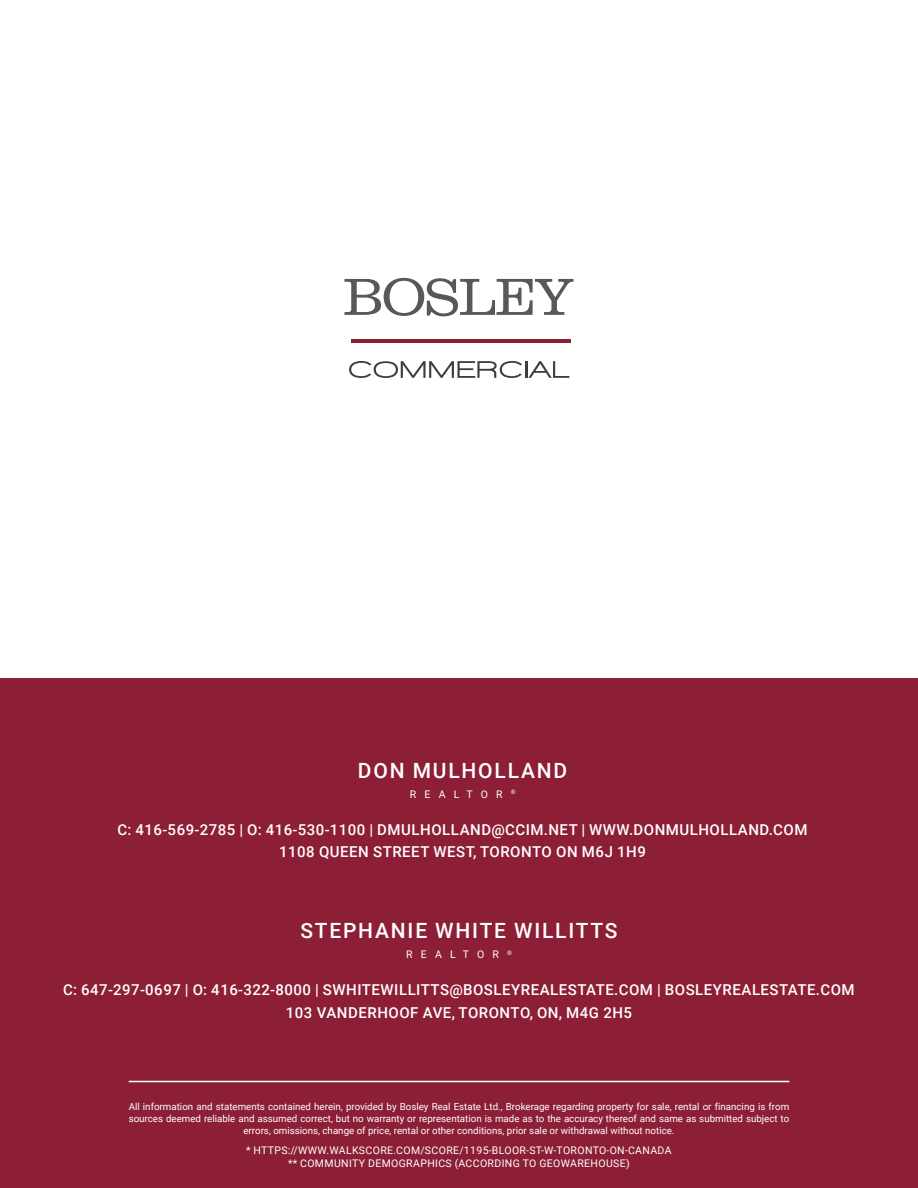
<style>
.page{position:relative;width:918px;height:1188px;background:#fff}
.page>*{position:absolute;margin:0;border:0;box-sizing:border-box;transform-origin:0 0}
.t1{font:500 21px "Roboto";letter-spacing:.085em;color:#fff}
.t2{font:500 15px "Roboto";letter-spacing:.035em;color:#fff}
.t3{font:10.5px/12.6px "Roboto";letter-spacing:.035em;color:#fff;text-align:center}
.t4{font:10.5px "Roboto";letter-spacing:.785em;color:#fff}
.t5{font:9.75px/12.1px "Roboto";color:#fff;text-align:center}
</style>
<div class="page">
<div style="left:0;top:678px;width:918px;height:510px;background:#8c1e36"></div>
<hr style="left:129px;top:1081px;width:660px;height:1px;background:#fff">
<hr style="left:351px;top:339px;width:220px;height:4px;background:#8c1e36">
<svg style="left:344px;top:278px;width:230px;height:38px"></svg>
<svg style="left:349px;top:361px;width:220px;height:17px"></svg>
<h1 class="t1" style="left:358px;top:756px;width:211px">DON MULHOLLAND</h1>
<p class="t4" style="left:410px;top:787px;width:107px">REALTOR <sup>®</sup></p>
<h2 class="t2" style="left:118px;top:819px;width:692px">C: 416-569-2785 | O: 416-530-1100 | DMULHOLLAND@CCIM.NET | WWW.DONMULHOLLAND.COM</h2>
<h2 class="t2" style="left:279px;top:841px;width:368px">1108 QUEEN STREET WEST, TORONTO ON M6J 1H9</h2>
<h1 class="t1" style="left:300px;top:916px;width:319px">STEPHANIE WHITE WILLITTS</h1>
<p class="t4" style="left:406px;top:947px;width:107px">REALTOR <sup>®</sup></p>
<h2 class="t2" style="left:63px;top:979px;width:793px">C: 647-297-0697 | O: 416-322-8000 | SWHITEWILLITTS@BOSLEYREALESTATE.COM | BOSLEYREALESTATE.COM</h2>
<h2 class="t2" style="left:286px;top:1002px;width:348px">103 VANDERHOOF AVE, TORONTO, ON, M4G 2H5</h2>
<p class="t5" style="left:129px;top:1100px;width:662px">All information and statements contained herein, provided by Bosley Real Estate Ltd., Brokerage regarding property for sale, rental or financing is from sources deemed reliable and assumed correct, but no warranty or representation is made as to the accuracy thereof and same as submitted subject to errors, omissions, change of price, rental or other conditions, prior sale or withdrawal without notice.</p>
<p class="t3" style="left:246px;top:1144px;width:427px">* HTTPS://WWW.WALKSCORE.COM/SCORE/1195-BLOOR-ST-W-TORONTO-ON-CANADA ** COMMUNITY DEMOGRAPHICS (ACCORDING TO GEOWAREHOUSE)</p>
</div>
